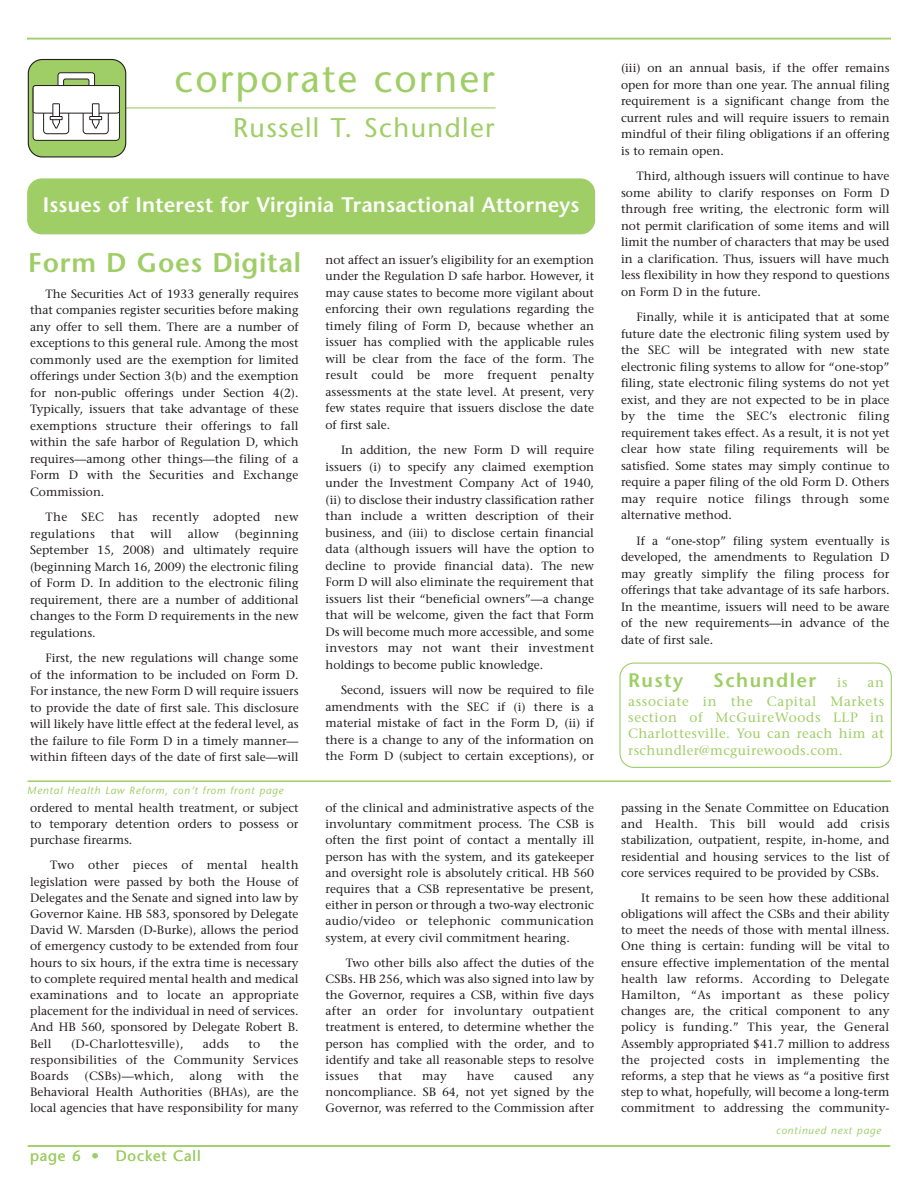
<style>
.page{position:relative;width:918px;height:1188px;background:#fff}
.page>*{position:absolute;margin:0;border:0;box-sizing:border-box;transform-origin:0 0}
.t1{font:39px "Stone Sans";letter-spacing:.05em;color:#9fce66}
.t2{font:27px "Stone Sans";letter-spacing:.05em;color:#9fce66}
.t3{font:600 27px "Stone Sans";letter-spacing:.03em;color:#9fce66}
.t4{font:600 21px "Stone Sans";letter-spacing:.01em;color:#fff}
.t5{font:600 19.5px "Stone Sans";letter-spacing:.075em;color:#9fce66}
.t6{font:15px "Stone Sans";letter-spacing:.055em;color:#9fce66}
.t7{font:13.5px/16.2px "Stone Serif";letter-spacing:.03em;color:#9fce66;text-align:justify}
.t8{font:13.5px/19px "Stone Serif";letter-spacing:.05em;color:#9fce66;text-align:right}
.t9{font:12px/16.5px "Stone Serif";color:#231f20;text-align:justify}
.t10{font:12px/16.5px "Stone Serif";letter-spacing:.025em;color:#231f20}
.t11{font:italic 10.5px "Stone Sans";letter-spacing:.075em;color:#9fce66}
.s1{font-family:"Stone Serif";font-weight:400;font-size:13.5px}
</style>
<div class="page">
<hr style="left:41px;top:107px;width:455px;height:1px;background:#9fce66">
<svg style="left:28px;top:59px;width:98px;height:99px"></svg>
<svg style="left:619px;top:663px;width:273px;height:105px"></svg>
<div style="left:27px;top:178px;width:568px;height:56px;background:#9fce66"></div>
<hr style="left:28px;top:1145px;width:862px;height:2px;background:#9fce66">
<hr style="left:27px;top:38px;width:864px;height:1px;background:#9fce66">
<hr style="left:28px;top:780px;width:863px;height:2px;background:#9fce66">
<h1 class="t1" style="left:175px;top:63px;width:322px">corporate corner</h1>
<h2 class="t2" style="left:233px;top:117px;width:263px">Russell T. Schundler</h2>
<h3 class="t4" style="left:43px;top:196px;width:538px">Issues of Interest for Virginia Transactional Attorneys</h3>
<h2 class="t3" style="left:28px;top:252px;width:274px">Form D Goes Digital</h2>
<p class="t9" style="left:326px;top:253px;width:270px">not affect an issuer’s eligibility for an exemption under the Regulation D safe harbor. However, it may cause states to become more vigilant about enforcing their own regulations regarding the timely filing of Form D, because whether an issuer has complied with the applicable rules will be clear from the face of the form. The result could be more frequent penalty assessments at the state level. At present, very few states require that issuers disclose the date of first sale.</p>
<p class="t9" style="left:326px;top:443px;width:270px;text-indent:16px">In addition, the new Form D will require issuers (i) to specify any claimed exemption under the Investment Company Act of 1940, (ii) to disclose their industry classification rather than include a written description of their business, and (iii) to disclose certain financial data (although issuers will have the option to decline to provide financial data). The new Form D will also eliminate the requirement that issuers list their “beneficial owners”—a change that will be welcome, given the fact that Form Ds will become much more accessible, and some investors may not want their investment holdings to become public knowledge.</p>
<p class="t9" style="left:326px;top:683px;width:270px;text-indent:16px">Second, issuers will now be required to file amendments with the SEC if (i) there is a material mistake of fact in the Form D, (ii) if there is a change to any of the information on the Form D (subject to certain exceptions), or</p>
<p class="t9" style="left:30px;top:287px;width:270px;text-indent:16px">The Securities Act of 1933 generally requires that companies register securities before making any offer to sell them. There are a number of exceptions to this general rule. Among the most commonly used are the exemption for limited offerings under Section 3(b) and the exemption for non-public offerings under Section 4(2).<br>Typically, issuers that take advantage of these exemptions structure their offerings to fall within the safe harbor of Regulation D, which requires—among other things—the filing of a Form D with the Securities and Exchange Commission.</p>
<p class="t10" style="left:30px;top:510px;width:270px;text-indent:16px">The SEC has recently adopted new regulations</p>
<p class="t9" style="left:30px;top:527px;width:270px;text-indent:205px">(beginning September 15, 2008) and ultimately require (beginning March 16, 2009) the electronic filing of Form D. In addition to the electronic filing requirement, there are a number of additional changes to the Form D requirements in the new regulations.</p>
<p class="t9" style="left:30px;top:651px;width:270px;text-indent:16px">First, the new regulations will change some of the information to be included on Form D.<br>For instance, the new Form D will require issuers to provide the date of first sale. This disclosure will likely have little effect at the federal level, as the failure to file Form D in a timely manner— within fifteen days of the date of first sale—will</p>
<p class="t9" style="left:111px;top:527px;width:25px">that</p>
<p class="t9" style="left:150px;top:527px;width:23px">will</p>
<p class="t9" style="left:188px;top:527px;width:33px">allow</p>
<p class="t11" style="left:27px;top:786px;width:258px">Mental Health Law Reform, con’t from front page</p>
<p class="t9" style="left:30px;top:801px;width:270px">ordered to mental health treatment, or subject to temporary detention orders to possess or purchase firearms.</p>
<p class="t9" style="left:30px;top:858px;width:270px;text-indent:20px">Two other pieces of mental health legislation were passed by both the House of Delegates and the Senate and signed into law by Governor Kaine. HB 583, sponsored by Delegate David W. Marsden (D-Burke), allows the period of emergency custody to be extended from four hours to six hours, if the extra time is necessary to complete required mental health and medical examinations and to locate an appropriate placement for the individual in need of services.<br>And HB 560, sponsored by Delegate Robert B.<br>Bell</p>
<p class="t9" style="left:30px;top:1037px;width:270px;text-indent:250px">the responsibilities of the Community Services Boards</p>
<p class="t10" style="left:71px;top:1036px;width:114px">(D-Charlottesville),</p>
<p class="t9" style="left:203px;top:1036px;width:28px">adds</p>
<p class="t9" style="left:249px;top:1036px;width:13px">to</p>
<p class="t9" style="left:30px;top:1069px;width:270px;text-indent:250px">the Behavioral Health Authorities (BHAs), are the local agencies that have responsibility for many</p>
<p class="t10" style="left:85px;top:1069px;width:91px">(CSBs)—which,</p>
<p class="t9" style="left:190px;top:1069px;width:34px">along</p>
<p class="t9" style="left:238px;top:1069px;width:28px">with</p>
<p class="t6" style="left:30px;top:1150px;width:172px">page 6 • Docket Call</p>
<p class="t9" style="left:326px;top:801px;width:270px">of the clinical and administrative aspects of the involuntary commitment process. The CSB is often the first point of contact a mentally ill person has with the system, and its gatekeeper and oversight role is absolutely critical. HB 560 requires that a CSB representative be present, either in person or through a two-way electronic audio/video or telephonic communication system, at every civil commitment hearing.</p>
<p class="t9" style="left:326px;top:956px;width:270px;text-indent:20px">Two other bills also affect the duties of the CSBs. HB 256, which was also signed into law by the Governor, requires a CSB, within five days after an order for involuntary outpatient treatment is entered, to determine whether the person has complied with the order, and to identify and take all reasonable steps to resolve issues</p>
<p class="t9" style="left:379px;top:1069px;width:25px">that</p>
<p class="t9" style="left:422px;top:1069px;width:26px">may</p>
<p class="t9" style="left:467px;top:1069px;width:29px">have</p>
<p class="t9" style="left:514px;top:1069px;width:40px">caused</p>
<p class="t9" style="left:326px;top:1069px;width:270px;text-indent:247px">any noncompliance. SB 64, not yet signed by the Governor, was referred to the Commission after</p>
<p class="t9" style="left:621px;top:61px;width:270px">(iii) on an annual basis, if the offer remains open for more than one year. The annual filing requirement is a significant change from the current rules and will require issuers to remain mindful of their filing obligations if an offering is to remain open.</p>
<p class="t9" style="left:621px;top:169px;width:270px;text-indent:16px">Third, although issuers will continue to have some ability to clarify responses on Form D through free writing, the electronic form will not permit clarification of some items and will limit the number of characters that may be used in a clarification. Thus, issuers will have much less flexibility in how they respond to questions on Form D in the future.</p>
<p class="t9" style="left:621px;top:310px;width:270px;text-indent:16px">Finally, while it is anticipated that at some future date the electronic filing system used by the SEC will be integrated with new state electronic filing systems to allow for “one-stop” filing, state electronic filing systems do not yet exist, and they are not expected to be in place by the time the SEC’s electronic filing requirement takes effect. As a result, it is not yet clear how state filing requirements will be satisfied. Some states may simply continue to require a paper filing of the old Form D. Others may require notice filings through some alternative method.</p>
<p class="t9" style="left:621px;top:534px;width:270px;text-indent:16px">If a “one-stop” filing system eventually is developed, the amendments to Regulation D may greatly simplify the filing process for offerings that take advantage of its safe harbors.<br>In the meantime, issuers will need to be aware of the new requirements—in advance of the date of first sale.</p>
<h3 class="t5" style="left:628px;top:673px;width:57px">Rusty</h3>
<h3 class="t5" style="left:713px;top:673px;width:136px">Schundler <span class="s1">is</span></h3>
<p class="t8" style="left:628px;top:674px;width:258px">an<br>associate in the Capital Markets</p>
<p class="t7" style="left:628px;top:711px;width:257px">section of McGuireWoods LLP in Charlottesville. You can reach him at rschundler@mcguirewoods.com.</p>
<p class="t9" style="left:621px;top:801px;width:270px">passing in the Senate Committee on Education and Health. This bill would add crisis stabilization, outpatient, respite, in-home, and residential and housing services to the list of core services required to be provided by CSBs.</p>
<p class="t9" style="left:621px;top:891px;width:270px;text-indent:20px">It remains to be seen how these additional obligations will affect the CSBs and their ability to meet the needs of those with mental illness.<br>One thing is certain: funding will be vital to ensure effective implementation of the mental health law reforms. According to Delegate Hamilton, “As important as these policy changes are, the critical component to any policy is funding.” This year, the General Assembly appropriated $41.7 million to address the projected costs in implementing the reforms, a step that he views as “a positive first step to what, hopefully, will become a long-term commitment to addressing the community-</p>
<p class="t11" style="left:776px;top:1126px;width:106px">continued next page</p>
</div>
